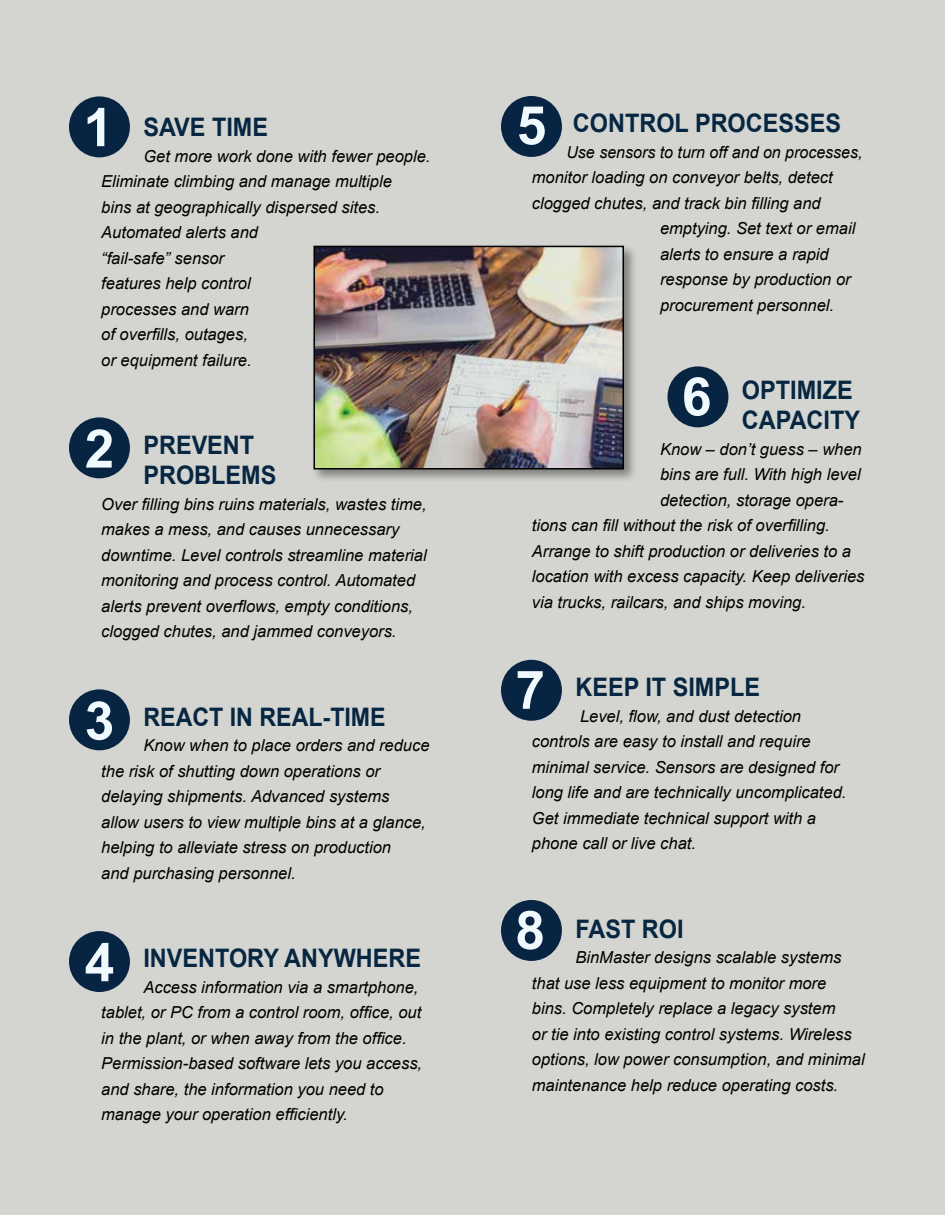
<style>
.page{position:relative;width:945px;height:1215px;background:#d4d5d0}
.page>*{position:absolute;margin:0;border:0;box-sizing:border-box;transform-origin:0 0}
.t1{font:700 53.25px "Arial";color:#eff9fe}
.t2{font:700 25.5px/30px "Arial";color:#062642;scale:.92 1}
.t3{font:700 25.5px "Arial";color:#062642;scale:.91 1}
.t4{font:italic 16.5px/25.5px "Arial";color:#000}
</style>
<div class="page">
<div style="left:69px;top:96px;width:61px;height:61px;background:#082443;border-radius:50%"></div>
<div style="left:501px;top:96px;width:61px;height:61px;background:#082443;border-radius:50%"></div>
<div style="left:69px;top:417px;width:61px;height:61px;background:#082443;border-radius:50%"></div>
<div style="left:69px;top:689px;width:61px;height:61px;background:#082443;border-radius:50%"></div>
<div style="left:69px;top:931px;width:61px;height:61px;background:#082443;border-radius:50%"></div>
<div style="left:501px;top:900px;width:61px;height:61px;background:#082443;border-radius:50%"></div>
<div style="left:501px;top:660px;width:61px;height:61px;background:#082443;border-radius:50%"></div>
<div style="left:667px;top:366px;width:61px;height:61px;background:#082443;border-radius:50%"></div>
<div style="left:311px;top:243px;width:327px;height:241px;background:#000;opacity:.4"></div>
<img style="left:317px;top:249px;width:304px;height:218px">
<div style="left:314px;top:246px;width:310px;height:224px;border:2px solid #000"></div>
<h1 class="t1" style="left:83px;top:92px;width:31px">1</h1>
<h1 class="t1" style="left:517px;top:90px;width:31px">5</h1>
<h2 class="t2" style="left:573px;top:109px;width:293px">CONTROL PROCESSES</h2>
<p class="t4" style="left:566px;top:139px;width:298px">Use sensors to turn off and on processes,</p>
<p class="t4" style="left:532px;top:165px;width:302px">monitor loading on conveyor belts, detect</p>
<p class="t4" style="left:532px;top:190px;width:290px">clogged chutes, and track bin filling and</p>
<p class="t4" style="left:660px;top:216px;width:197px">emptying. Set text or email</p>
<p class="t4" style="left:660px;top:241px;width:170px">alerts to ensure a rapid</p>
<p class="t4" style="left:660px;top:267px;width:192px">response by production or</p>
<p class="t4" style="left:660px;top:292px;width:176px">procurement personnel.</p>
<h2 class="t2" style="left:143px;top:113px;width:137px">SAVE TIME</h2>
<p class="t4" style="left:101px;top:144px;width:331px;text-indent:42px">Get more work done with fewer people.<br>Eliminate climbing and manage multiple<br>bins at geographically dispersed sites.<br>Automated alerts and<br>“fail-safe” sensor<br>features help control<br>processes and warn<br>of overfills, outages,<br>or equipment failure.</p>
<h1 class="t1" style="left:85px;top:413px;width:31px">2</h1>
<h2 class="t2" style="left:143px;top:431px;width:146px">PREVENT<br>PROBLEMS</h2>
<p class="t4" style="left:101px;top:492px;width:327px">Over filling bins ruins materials, wastes time, makes a mess, and causes unnecessary downtime. Level controls streamline material monitoring and process control. Automated alerts prevent overflows, empty conditions, clogged chutes, and jammed conveyors.</p>
<h1 class="t1" style="left:85px;top:685px;width:31px">3</h1>
<h2 class="t3" style="left:143px;top:700px;width:268px">REACT IN REAL-TIME</h2>
<p class="t4" style="left:101px;top:733px;width:330px;text-indent:42px">Know when to place orders and reduce the risk of shutting down operations or delaying shipments. Advanced systems allow users to view multiple bins at a glance, helping to alleviate stress on production<br>and purchasing personnel.</p>
<h1 class="t1" style="left:85px;top:927px;width:31px">4</h1>
<h2 class="t2" style="left:143px;top:944px;width:303px">INVENTORY ANYWHERE</h2>
<p class="t4" style="left:101px;top:975px;width:322px;text-indent:42px">Access information via a smartphone, tablet, or PC from a control room, office, out in the plant, or when away from the office.<br>Permission-based software lets you access, and share, the information you need to manage your operation efficiently.</p>
<h1 class="t1" style="left:682px;top:361px;width:31px">6</h1>
<h2 class="t2" style="left:742px;top:376px;width:130px">OPTIMIZE<br>CAPACITY</h2>
<p class="t4" style="left:660px;top:436px;width:203px">Know – don’t guess – when</p>
<p class="t4" style="left:660px;top:462px;width:202px">bins are full. With high level</p>
<p class="t4" style="left:660px;top:487px;width:185px">detection, storage opera-</p>
<p class="t4" style="left:532px;top:513px;width:300px">tions can fill without the risk of overfilling.</p>
<p class="t4" style="left:532px;top:538px;width:321px">Arrange to shift production or deliveries to a</p>
<p class="t4" style="left:532px;top:564px;width:334px">location with excess capacity. Keep deliveries</p>
<p class="t4" style="left:532px;top:589px;width:276px">via trucks, railcars, and ships moving.</p>
<h1 class="t1" style="left:515px;top:655px;width:31px">7</h1>
<h2 class="t2" style="left:575px;top:673px;width:202px">KEEP IT SIMPLE</h2>
<p class="t4" style="left:532px;top:703px;width:316px;text-indent:48px">Level, flow, and dust detection controls are easy to install and require minimal service. Sensors are designed for long life and are technically uncomplicated.<br>Get immediate technical support with a phone call or live chat.</p>
<h1 class="t1" style="left:515px;top:895px;width:31px">8</h1>
<h2 class="t2" style="left:575px;top:915px;width:119px">FAST ROI</h2>
<p class="t4" style="left:532px;top:945px;width:334px;text-indent:44px">BinMaster designs scalable systems that use less equipment to monitor more bins. Completely replace a legacy system<br>or tie into existing control systems. Wireless options, low power consumption, and minimal maintenance help reduce operating costs.</p>
</div>
